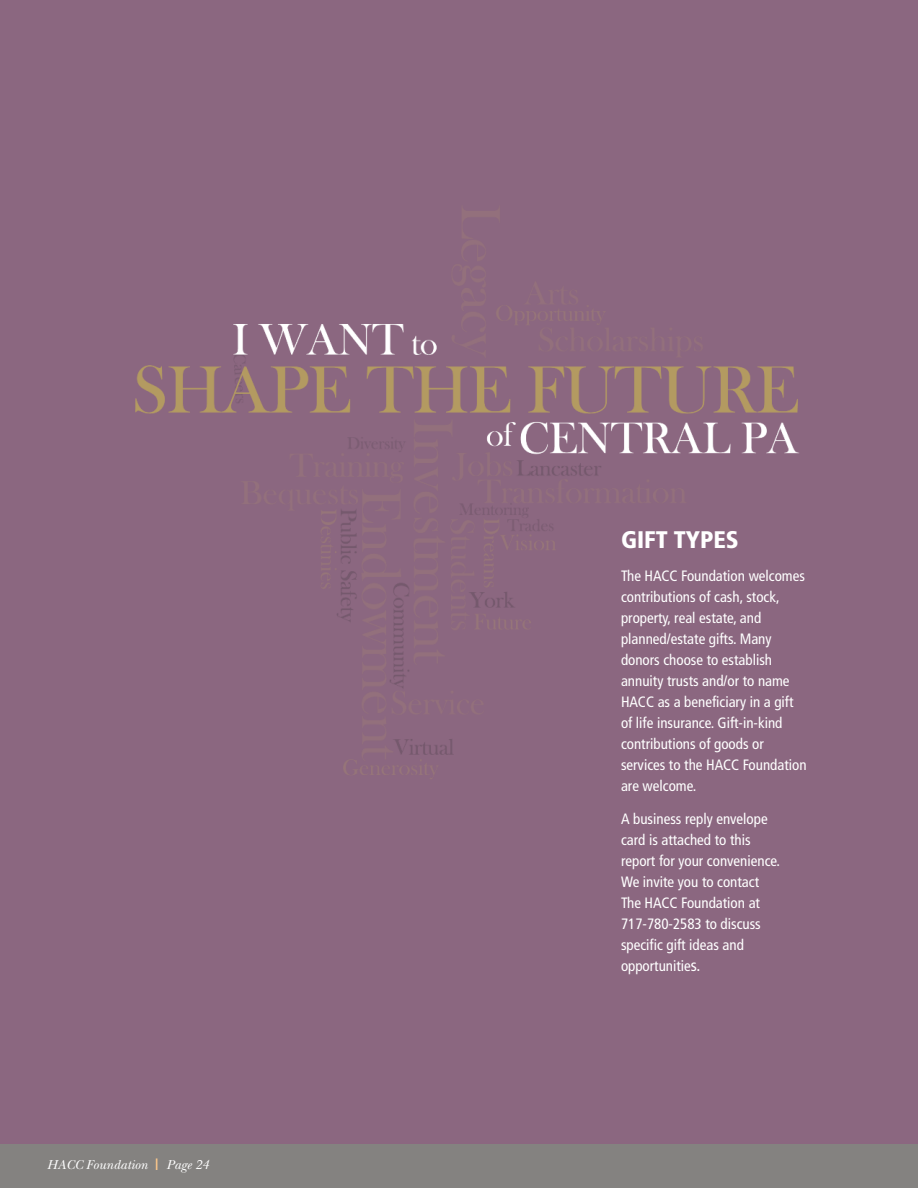
<style>
.page{position:relative;width:918px;height:1188px;background:#fff}
.page>*{position:absolute;margin:0;border:0;box-sizing:border-box;transform-origin:0 0}
.t1{font:900 condensed 24px "Frutiger";color:#fff}
.t2{font:condensed 15px/21px "Frutiger";color:#fff}
.t3{font:italic 13.5px "New Baskerville";color:#fff}
.s1{font-family:"Frutiger";font-style:normal;font-stretch:condensed;font-size:16.5px;color:#fdc88b}
.s2{font-size:16.5px}
</style>
<div class="page">
<div style="left:0;top:0;width:918px;height:1144px;background:#8b6780"></div>
<div style="left:0;top:1144px;width:918px;height:44px;background:#848280"></div>
<p class="t3" style="left:47px;top:1160px;width:164px">HACC Foundation <span class="s1">I</span> Page 24</p>
<h1 class="t1" style="left:621px;top:530px;width:119px">GIFT TYPES</h1>
<p class="t2" style="left:621px;top:567px;width:187px">The HACC Foundation welcomes contributions of cash, stock, property, real estate, and planned/estate gifts. Many donors choose to establish annuity trusts and/or to name<br>HACC as a beneficiary in a gift of life insurance. Gift-in-kind contributions of goods or services to the HACC Foundation are welcome.</p>
<p class="t2" style="left:621px;top:810px;width:161px">A business reply envelope card is attached to this report for your convenience.<br>We invite you to contact<br>The HACC Foundation at<br>717-780-2583 to discuss specific gift ideas and opportunitie<span class="s2">s.</span></p>
</div>
